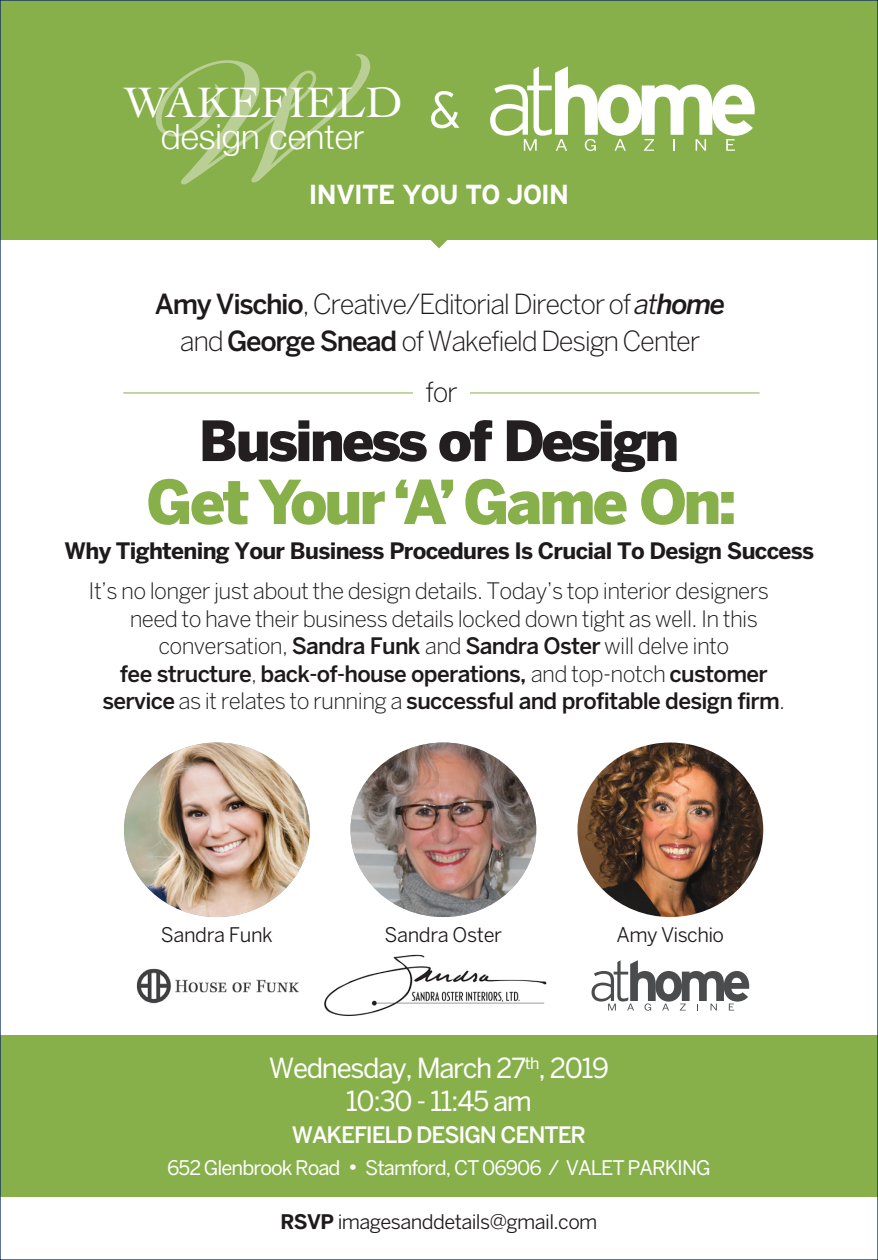
<style>
.page{position:relative;width:878px;height:1260px;background:#fff}
.page>*{position:absolute;margin:0;border:0;box-sizing:border-box;transform-origin:0 0}
.Ah_Fea_Deck_Style_1{font:900 60px "Benton Sans";letter-spacing:-.05em;color:#87b04b}
.Ah_Fea_Deck_Style_1-2{font:900 55px "Benton Sans";letter-spacing:-.05em;color:#231f20}
.AH_Advertiser_Index{font:44.5px "Cochin";color:#fff}
.t1{font:300 34.75px "Helvetica Neue";color:#fff}
.AH_Ad_Index-ads{font:300 27.5px "Benton Sans";letter-spacing:-.05em;color:#1e1a1b}
.AH_Ad_Index-ads-2{font:27.5px "Benton Sans";letter-spacing:-.05em;color:#fff}
.AH_Ad_Index-ads-3{font:700 27.5px "Interstate";letter-spacing:-.05em;color:#fff}
.AH_Ad_Index-ads-4{font:300 22.5px "Benton Sans";letter-spacing:-.03em;color:#1e1a1b}
.AH_Ad_Index-ads-5{font:500 22.5px "Benton Sans";letter-spacing:-.03em;color:#1e1a1b}
.AH_Ad_Index-ads-6{font:700 22.5px "Benton Sans";letter-spacing:-.03em;color:#1e1a1b}
.AH_Ad_Index-ads-7{font:500 22.5px "Benton Sans";letter-spacing:-.05em;color:#fff}
.AH_Ad_Index-ads-8{font:20px "Benton Sans";letter-spacing:-.03em;color:#1e1a1b}
.AH_Ad_Index-ads-9{font:20px "Benton Sans";letter-spacing:-.05em;color:#fff}
.s1{font-family:"Interstate";font-weight:300;font-size:51.75px}
.s2{font-weight:500}
.s3{font-weight:400;font-style:italic}
.s4{font-weight:500;font-style:italic}
.s5{font-weight:300}
.s6{font-size:22.5px}
.s7{font-weight:700}
</style>
<div class="page">
<div style="left:1px;top:1036px;width:875px;height:160px;background:#87b04b"></div>
<div style="left:0;top:1035px;width:878px;height:162px;border:2px solid #87b04b"></div>
<div style="left:0;top:0;width:878px;height:240px;background:#87b04b"></div>
<img style="left:136px;top:968px;width:163px;height:36px">
<img style="left:324px;top:954px;width:223px;height:62px">
<img style="left:124px;top:743px;width:186px;height:174px">
<img style="left:350px;top:743px;width:186px;height:174px">
<img style="left:577px;top:743px;width:186px;height:174px">
<svg style="left:591px;top:960px;width:158px;height:51px"></svg>
<hr style="left:123px;top:393px;width:636px;height:1px;background:#87b04b">
<div style="left:413px;top:380px;width:56px;height:30px;background:#fff"></div>
<svg style="left:155px;top:54px;width:216px;height:130px"></svg>
<svg style="left:490px;top:66px;width:264px;height:85px"></svg>
<svg style="left:430px;top:240px;width:18px;height:8px"></svg>
<p class="AH_Advertiser_Index" style="left:124px;top:72px;width:339px">WAKEFIELD <span class="s1">&amp;</span></p>
<h3 class="t1" style="left:161px;top:108px;width:204px">design center</h3>
<p class="AH_Ad_Index-ads-3" style="left:308px;top:179px;width:262px">INVITE YOU TO JOIN</p>
<p class="AH_Ad_Index-ads" style="left:155px;top:288px;width:572px"><span class="s2">Amy Vischio</span>, Creative/Editorial Director of <span class="s3">at</span><span class="s4">home</span></p>
<p class="AH_Ad_Index-ads" style="left:180px;top:325px;width:522px">and <span class="s2">George Snead</span> of Wakefield Design Center</p>
<p class="AH_Ad_Index-ads" style="left:425px;top:376px;width:34px">for</p>
<p class="Ah_Fea_Deck_Style_1-2" style="left:199px;top:408px;width:482px">Business of Design</p>
<p class="Ah_Fea_Deck_Style_1" style="left:146px;top:466px;width:591px">Get Your ‘A’ Game On:</p>
<p class="AH_Ad_Index-ads-6" style="left:65px;top:538px;width:751px">Why Tightening Your Business Procedures Is Crucial To Design Success</p>
<p class="AH_Ad_Index-ads-4" style="left:89px;top:578px;width:682px">It’s no longer just about the design details. Today’s top interior designers</p>
<p class="AH_Ad_Index-ads-4" style="left:130px;top:605px;width:629px">need to have their business details locked down tight as well. In this</p>
<p class="AH_Ad_Index-ads-4" style="left:158px;top:633px;width:572px">conversation, <span class="s2">Sandra Funk</span> and <span class="s2">Sandra Oster</span> will delve into</p>
<p class="AH_Ad_Index-ads-5" style="left:120px;top:660px;width:649px">fee structure<span class="s5">,</span> back-of-house operations, <span class="s5">and top-notch</span> customer</p>
<p class="AH_Ad_Index-ads-5" style="left:102px;top:688px;width:684px">service <span class="s5">as it relates to running a</span> successful and profitable design firm<span class="s5">.</span></p>
<p class="AH_Ad_Index-ads-8" style="left:161px;top:923px;width:113px">Sandra Funk</p>
<p class="AH_Ad_Index-ads-8" style="left:384px;top:923px;width:119px">Sandra Oster</p>
<p class="AH_Ad_Index-ads-8" style="left:616px;top:923px;width:109px">Amy Vischio</p>
<p class="AH_Ad_Index-ads-2" style="left:269px;top:1052px;width:342px">Wednesday, March 27<sup>th</sup>, 2019</p>
<p class="AH_Ad_Index-ads-2" style="left:346px;top:1084px;width:188px">10:30 - 11:45 am</p>
<p class="AH_Ad_Index-ads-7" style="left:292px;top:1121px;width:295px">WAKEFIELD DESIGN CENTER</p>
<p class="AH_Ad_Index-ads-9" style="left:167px;top:1156px;width:545px">652 Glenbrook Road <span class="s6">•</span> Stamford, CT 06906 / VALET PARKING</p>
<p class="AH_Ad_Index-ads-8" style="left:280px;top:1210px;width:318px"><span class="s7">RSVP</span> imagesanddetails@gmail.com</p>
</div>
